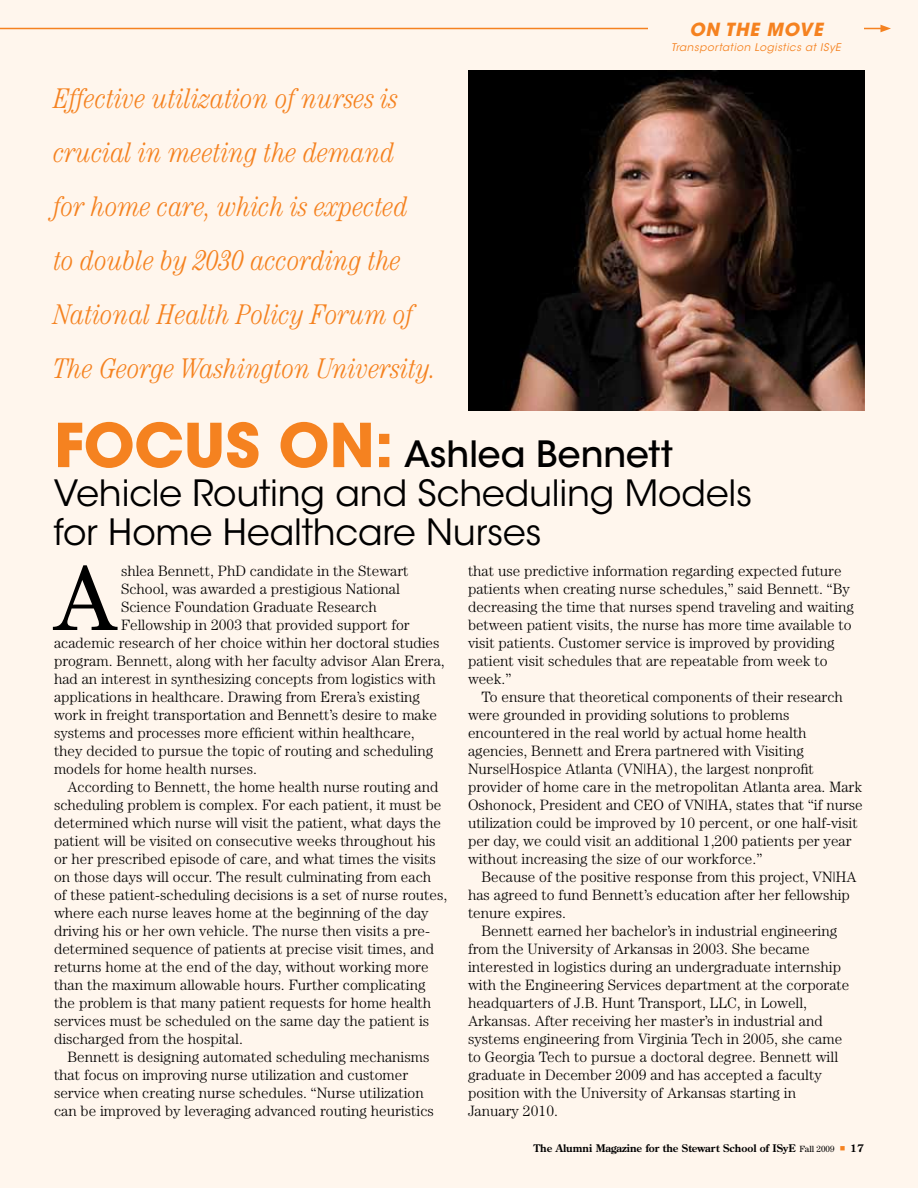
<style>
.page{position:relative;width:918px;height:1188px;background:#fff6ed}
.page>*{position:absolute;margin:0;border:0;box-sizing:border-box;transform-origin:0 0}
.t1{font:93.45px "Century Std";color:#000}
.t2{font:36px/39px "ITC Avant Garde Std";letter-spacing:-.005em;color:#000}
.t3{font:italic 300 condensed 28.5px/54px "Century Std";color:#f58220}
.t4{font:italic 700 18px "ITC Avant Garde Std";color:#f58220}
.t5{font:300 15px/18px "Century Std";color:#000}
.t6{font:700 10.5px "Century Old Style Std";color:#000}
.t7{font:italic 10.5px "ITC Avant Garde Std";letter-spacing:.05em;color:#f58220}
.s1{font-weight:700;font-size:60px;color:#f58220}
.s2{font-weight:500}
.s3{font-family:"Century Std";font-weight:400;font-size:9px}
.s4{color:#f58220}
</style>
<div class="page">
<hr style="left:0;top:28px;width:883px;height:1px;background:#f58220">
<svg style="left:880px;top:25px;width:11px;height:7px"></svg>
<div style="left:648px;top:22px;width:216px;height:72px;background:#fff6ed"></div>
<img style="left:468px;top:70px;width:396px;height:341px">
<h3 class="t3" style="left:54px;top:71px;width:384px">Effective utilization of nurses is crucial in meeting the demand<br>for home care, which is expected<br>to double by 2030 according the<br>National Health Policy Forum of<br>The George Washington University.</h3>
<p class="t4" style="left:689px;top:18px;width:49px">ON THE</p>
<p class="t4" style="left:766px;top:18px;width:45px">MOVE</p>
<p class="t7" style="left:671px;top:41px;width:171px">Transportation Logistics at ISyE</p>
<h2 class="t2" style="left:54px;top:435px;width:700px"><span class="s1">FOCUS ON:</span> <span class="s2">Ashlea Bennett<br></span>Vehicle Routing and Scheduling Models for Home Healthcare Nurses</h2>
<h1 class="t1" style="left:54px;top:543px;width:64px">A</h1>
<p class="t5" style="left:121px;top:562px;width:289px">shlea Bennett, PhD candidate in the Stewart</p>
<p class="t5" style="left:468px;top:562px;width:388px">that use predictive information regarding expected future patients when creating nurse schedules,” said Bennett. “By decreasing the time that nurses spend traveling and waiting between patient visits, the nurse has more time available to visit patients. Customer service is improved by providing patient visit schedules that are repeatable from week to week.”</p>
<p class="t5" style="left:468px;top:688px;width:396px;text-indent:14px">To ensure that theoretical components of their research were grounded in providing solutions to problems encountered in the real world by actual home health agencies, Bennett and Erera partnered with Visiting Nurse|Hospice Atlanta (VN|HA), the largest nonprofit provider of home care in the metropolitan Atlanta area. Mark Oshonock, President and CEO of VN|HA, states that “if nurse utilization could be improved by 10 percent, or one half-visit per day, we could visit an additional 1,200 patients per year without increasing the size of our workforce.”</p>
<p class="t5" style="left:468px;top:868px;width:390px;text-indent:14px">Because of the positive response from this project, VN|HA has agreed to fund Bennett’s education after her fellowship tenure expires.</p>
<p class="t5" style="left:468px;top:922px;width:383px;text-indent:14px">Bennett earned her bachelor’s in industrial engineering from the University of Arkansas in 2003. She became interested in logistics during an undergraduate internship with the Engineering Services department at the corporate headquarters of J.B. Hunt Transport, LLC, in Lowell, Arkansas. After receiving her master’s in industrial and systems engineering from Virginia Tech in 2005, she came to Georgia Tech to pursue a doctoral degree. Bennett will graduate in December 2009 and has accepted a faculty position with the University of Arkansas starting in January 2010.</p>
<p class="t5" style="left:121px;top:580px;width:280px">School, was awarded a prestigious National</p>
<p class="t5" style="left:121px;top:598px;width:257px">Science Foundation Graduate Research</p>
<p class="t5" style="left:121px;top:616px;width:290px">Fellowship in 2003 that provided support for</p>
<p class="t5" style="left:54px;top:634px;width:387px">academic research of her choice within her doctoral studies</p>
<p class="t5" style="left:54px;top:652px;width:392px">program. Bennett, along with her faculty advisor Alan Erera,</p>
<p class="t5" style="left:54px;top:670px;width:383px">had an interest in synthesizing concepts from logistics with</p>
<p class="t5" style="left:54px;top:688px;width:368px">applications in healthcare. Drawing from Erera’s existing</p>
<p class="t5" style="left:54px;top:706px;width:385px">work in freight transportation and Bennett’s desire to make</p>
<p class="t5" style="left:54px;top:724px;width:362px">systems and processes more efficient within healthcare,</p>
<p class="t5" style="left:54px;top:742px;width:381px">they decided to pursue the topic of routing and scheduling</p>
<p class="t5" style="left:54px;top:760px;width:205px">models for home health nurses.</p>
<p class="t5" style="left:68px;top:778px;width:372px">According to Bennett, the home health nurse routing and</p>
<p class="t5" style="left:54px;top:796px;width:389px">scheduling problem is complex. For each patient, it must be</p>
<p class="t5" style="left:54px;top:814px;width:388px">determined which nurse will visit the patient, what days the</p>
<p class="t5" style="left:54px;top:832px;width:383px">patient will be visited on consecutive weeks throughout his</p>
<p class="t5" style="left:54px;top:850px;width:383px">or her prescribed episode of care, and what times the visits</p>
<p class="t5" style="left:54px;top:868px;width:379px">on those days will occur. The result culminating from each</p>
<p class="t5" style="left:54px;top:886px;width:395px">of these patient-scheduling decisions is a set of nurse routes,</p>
<p class="t5" style="left:54px;top:904px;width:376px">where each nurse leaves home at the beginning of the day</p>
<p class="t5" style="left:54px;top:922px;width:378px">driving his or her own vehicle. The nurse then visits a pre-</p>
<p class="t5" style="left:54px;top:940px;width:382px">determined sequence of patients at precise visit times, and</p>
<p class="t5" style="left:54px;top:958px;width:376px">returns home at the end of the day, without working more</p>
<p class="t5" style="left:54px;top:976px;width:373px">than the maximum allowable hours. Further complicating</p>
<p class="t5" style="left:54px;top:994px;width:379px">the problem is that many patient requests for home health</p>
<p class="t5" style="left:54px;top:1012px;width:377px">services must be scheduled on the same day the patient is</p>
<p class="t5" style="left:54px;top:1030px;width:190px">discharged from the hospital.</p>
<p class="t5" style="left:68px;top:1048px;width:363px">Bennett is designing automated scheduling mechanisms</p>
<p class="t5" style="left:54px;top:1066px;width:356px">that focus on improving nurse utilization and customer</p>
<p class="t5" style="left:54px;top:1084px;width:371px">service when creating nurse schedules. “Nurse utilization</p>
<p class="t5" style="left:54px;top:1102px;width:381px">can be improved by leveraging advanced routing heuristics</p>
<p class="t6" style="left:534px;top:1141px;width:332px">The Alumni Magazine for the Stewart School of ISyE <span class="s3">Fall 2009</span> <span class="s4">■</span> 17</p>
</div>
